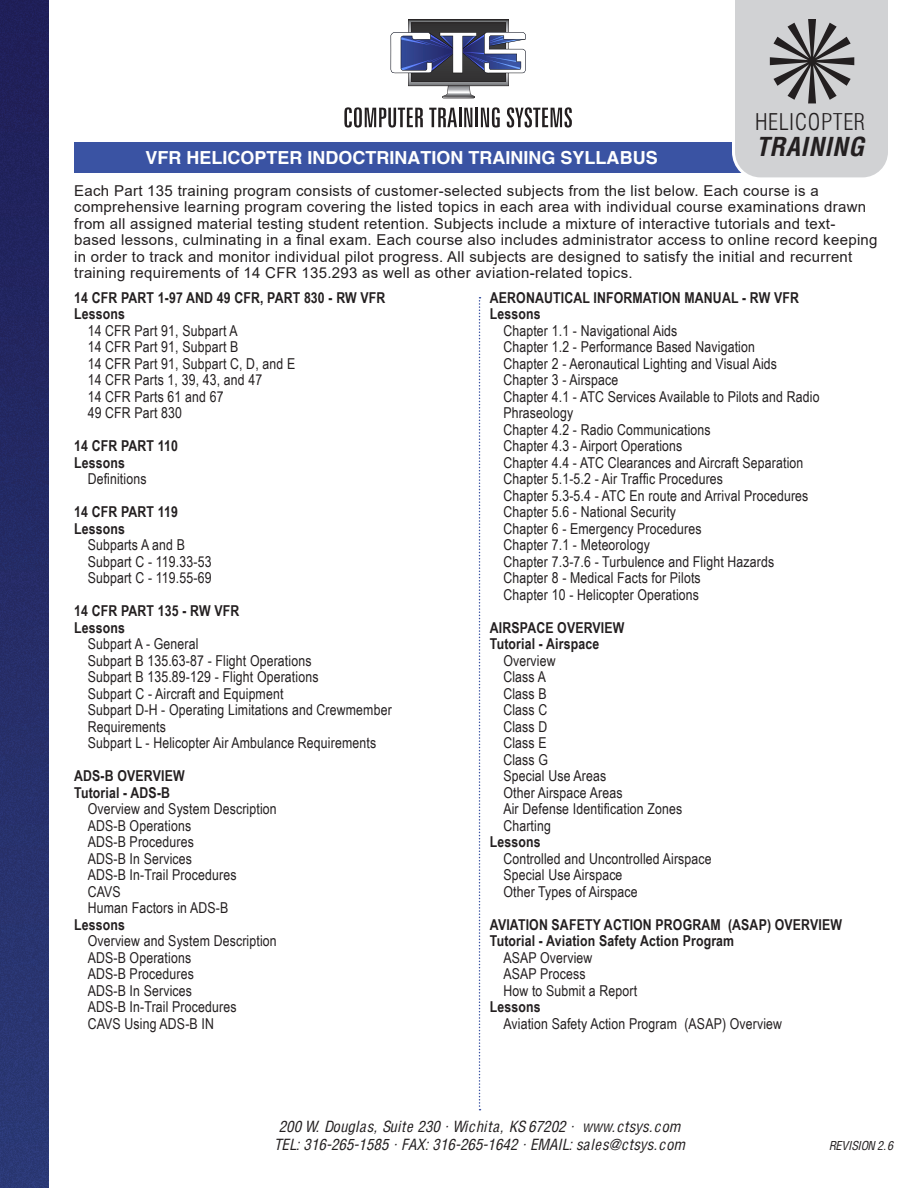
<style>
.page{position:relative;width:918px;height:1188px;background:#fff}
.page>*{position:absolute;margin:0;border:0;box-sizing:border-box;transform-origin:0 0}
.t1{font:25.5px "Switzerland Condensed";letter-spacing:.025em;color:#231f20}
.t2{font:22.5px "Switzerland Cond Light";letter-spacing:.025em;color:#231f20}
.t3{font:700 18px "Switzerland";color:#fff}
.t4{font:15px/16.5px "Arial Narrow";letter-spacing:.01em;color:#231f20}
.t5{font:15px/16.5px "Arial";letter-spacing:.02em;color:#231f20}
.t6{font:700 15px "Arial Narrow";letter-spacing:.01em;color:#231f20}
.t7{font:15px "Switzerland Condensed";color:#231f20}
.t8{font:12px "Switzerland Condensed";color:#231f20}
</style>
<div class="page">
<img style="left:0;top:0;width:49px;height:1188px">
<svg style="left:344px;top:107px;width:79px;height:21px"></svg>
<svg style="left:429px;top:108px;width:43px;height:19px"></svg>
<hr style="left:475px;top:108px;width:3px;height:19px;background:#231f20">
<svg style="left:481px;top:107px;width:19px;height:21px"></svg>
<svg style="left:507px;top:107px;width:65px;height:21px"></svg>
<svg style="left:391px;top:19px;width:135px;height:79px"></svg>
<svg style="left:479px;top:297px;width:2px;height:813px"></svg>
<div style="left:74px;top:142px;width:790px;height:31px;background:#3a53a3"></div>
<svg style="left:732px;top:0;width:156px;height:178px"></svg>
<p class="t3" style="left:146px;top:147px;width:514px">VFR HELICOPTER INDOCTRINATION TRAINING SYLLABUS</p>
<p class="t2" style="left:755px;top:109px;width:112px">HELICOPTER</p>
<p class="t1" style="left:756px;top:131px;width:109px">TRAINING</p>
<p class="t5" style="left:74px;top:182px;width:805px">Each Part 135 training program consists of customer-selected subjects from the list below. Each course is a comprehensive learning program covering the listed topics in each area with individual course examinations drawn from all assigned material testing student retention. Subjects include a mixture of interactive tutorials and text&shy;based lessons, culminating in a final exam. Each course also includes administrator access to online record keeping in order to track and monitor individual pilot progress. All subjects are designed to satisfy the initial and recurrent training requirements of 14 CFR 135.293 as well as other aviation-related topics.</p>
<p class="t6" style="left:74px;top:286px;width:313px">14 CFR PART 1-97 AND 49 CFR, PART 830 - RW VFR</p>
<p class="t6" style="left:74px;top:303px;width:52px">Lessons</p>
<p class="t4" style="left:88px;top:322px;width:151px">14 CFR Part 91, Subpart A</p>
<p class="t4" style="left:88px;top:338px;width:152px">14 CFR Part 91, Subpart B</p>
<p class="t4" style="left:88px;top:355px;width:209px">14 CFR Part 91, Subpart C, D, and E</p>
<p class="t4" style="left:88px;top:371px;width:176px">14 CFR Parts 1, 39, 43, and 47</p>
<p class="t4" style="left:88px;top:388px;width:137px">14 CFR Parts 61 and 67</p>
<p class="t4" style="left:88px;top:404px;width:96px">49 CFR Part 830</p>
<p class="t6" style="left:74px;top:435px;width:105px">14 CFR PART 110</p>
<p class="t6" style="left:74px;top:451px;width:52px">Lessons</p>
<p class="t4" style="left:88px;top:470px;width:60px">Definitions</p>
<p class="t6" style="left:74px;top:501px;width:105px">14 CFR PART 119</p>
<p class="t6" style="left:74px;top:517px;width:52px">Lessons</p>
<p class="t4" style="left:88px;top:536px;width:99px">Subparts A and B</p>
<p class="t4" style="left:88px;top:553px;width:125px">Subpart C - 119.33-53</p>
<p class="t4" style="left:88px;top:569px;width:125px">Subpart C - 119.55-69</p>
<p class="t6" style="left:74px;top:600px;width:166px">14 CFR PART 135 - RW VFR</p>
<p class="t6" style="left:74px;top:616px;width:52px">Lessons</p>
<p class="t4" style="left:88px;top:635px;width:112px">Subpart A - General</p>
<p class="t4" style="left:88px;top:652px;width:225px">Subpart B 135.63-87 - Flight Operations</p>
<p class="t4" style="left:88px;top:668px;width:232px">Subpart B 135.89-129 - Flight Operations</p>
<p class="t4" style="left:88px;top:685px;width:197px">Subpart C - Aircraft and Equipment</p>
<p class="t4" style="left:88px;top:701px;width:306px">Subpart D-H - Operating Limitations and Crewmember<br>Requirements</p>
<p class="t4" style="left:88px;top:734px;width:290px">Subpart L - Helicopter Air Ambulance Requirements</p>
<p class="t6" style="left:74px;top:765px;width:112px">ADS-B OVERVIEW</p>
<p class="t6" style="left:74px;top:781px;width:97px">Tutorial - ADS-B</p>
<p class="t4" style="left:88px;top:800px;width:191px">Overview and System Description</p>
<p class="t4" style="left:88px;top:817px;width:105px">ADS-B Operations</p>
<p class="t4" style="left:88px;top:833px;width:108px">ADS-B Procedures</p>
<p class="t4" style="left:88px;top:850px;width:106px">ADS-B In Services</p>
<p class="t4" style="left:88px;top:866px;width:150px">ADS-B In-Trail Procedures</p>
<p class="t4" style="left:88px;top:883px;width:35px">CAVS</p>
<p class="t4" style="left:88px;top:899px;width:142px">Human Factors in ADS-B</p>
<p class="t6" style="left:74px;top:913px;width:52px">Lessons</p>
<p class="t4" style="left:88px;top:932px;width:191px">Overview and System Description</p>
<p class="t4" style="left:88px;top:949px;width:105px">ADS-B Operations</p>
<p class="t4" style="left:88px;top:965px;width:108px">ADS-B Procedures</p>
<p class="t4" style="left:88px;top:982px;width:106px">ADS-B In Services</p>
<p class="t4" style="left:88px;top:998px;width:150px">ADS-B In-Trail Procedures</p>
<p class="t4" style="left:88px;top:1015px;width:128px">CAVS Using ADS-B IN</p>
<p class="t6" style="left:490px;top:286px;width:311px">AERONAUTICAL INFORMATION MANUAL - RW VFR</p>
<p class="t6" style="left:490px;top:303px;width:52px">Lessons</p>
<p class="t4" style="left:503px;top:322px;width:176px">Chapter 1.1 - Navigational Aids</p>
<p class="t4" style="left:503px;top:338px;width:253px">Chapter 1.2 - Performance Based Navigation</p>
<p class="t4" style="left:503px;top:355px;width:275px">Chapter 2 - Aeronautical Lighting and Visual Aids</p>
<p class="t4" style="left:503px;top:371px;width:116px">Chapter 3 - Airspace</p>
<p class="t4" style="left:503px;top:388px;width:318px">Chapter 4.1 - ATC Services Available to Pilots and Radio<br>Phraseology</p>
<p class="t4" style="left:503px;top:421px;width:209px">Chapter 4.2 - Radio Communications</p>
<p class="t4" style="left:503px;top:437px;width:180px">Chapter 4.3 - Airport Operations</p>
<p class="t4" style="left:503px;top:454px;width:302px">Chapter 4.4 - ATC Clearances and Aircraft Separation</p>
<p class="t4" style="left:503px;top:470px;width:221px">Chapter 5.1-5.2 - Air Traffic Procedures</p>
<p class="t4" style="left:503px;top:487px;width:306px">Chapter 5.3-5.4 - ATC En route and Arrival Procedures</p>
<p class="t4" style="left:503px;top:503px;width:174px">Chapter 5.6 - National Security</p>
<p class="t4" style="left:503px;top:520px;width:200px">Chapter 6 - Emergency Procedures</p>
<p class="t4" style="left:503px;top:536px;width:148px">Chapter 7.1 - Meteorology</p>
<p class="t4" style="left:503px;top:553px;width:272px">Chapter 7.3-7.6 - Turbulence and Flight Hazards</p>
<p class="t4" style="left:503px;top:569px;width:199px">Chapter 8 - Medical Facts for Pilots</p>
<p class="t4" style="left:503px;top:586px;width:197px">Chapter 10 - Helicopter Operations</p>
<p class="t6" style="left:490px;top:616px;width:136px">AIRSPACE OVERVIEW</p>
<p class="t6" style="left:490px;top:633px;width:111px">Tutorial - Airspace</p>
<p class="t4" style="left:503px;top:652px;width:54px">Overview</p>
<p class="t4" style="left:503px;top:668px;width:44px">Class A</p>
<p class="t4" style="left:503px;top:685px;width:45px">Class B</p>
<p class="t4" style="left:503px;top:701px;width:45px">Class C</p>
<p class="t4" style="left:503px;top:718px;width:45px">Class D</p>
<p class="t4" style="left:503px;top:734px;width:45px">Class E</p>
<p class="t4" style="left:503px;top:751px;width:46px">Class G</p>
<p class="t4" style="left:503px;top:767px;width:104px">Special Use Areas</p>
<p class="t4" style="left:503px;top:784px;width:121px">Other Airspace Areas</p>
<p class="t4" style="left:503px;top:800px;width:180px">Air Defense Identification Zones</p>
<p class="t4" style="left:503px;top:817px;width:49px">Charting</p>
<p class="t6" style="left:490px;top:831px;width:52px">Lessons</p>
<p class="t4" style="left:503px;top:850px;width:210px">Controlled and Uncontrolled Airspace</p>
<p class="t4" style="left:503px;top:866px;width:121px">Special Use Airspace</p>
<p class="t4" style="left:503px;top:883px;width:136px">Other Types of Airspace</p>
<p class="t6" style="left:490px;top:913px;width:354px">AVIATION SAFETY ACTION PROGRAM (ASAP) OVERVIEW</p>
<p class="t6" style="left:490px;top:930px;width:246px">Tutorial - Aviation Safety Action Program</p>
<p class="t4" style="left:503px;top:949px;width:91px">ASAP Overview</p>
<p class="t4" style="left:503px;top:965px;width:84px">ASAP Process</p>
<p class="t4" style="left:503px;top:982px;width:135px">How to Submit a Report</p>
<p class="t6" style="left:490px;top:996px;width:52px">Lessons</p>
<p class="t4" style="left:503px;top:1015px;width:280px">Aviation Safety Action Program (ASAP) Overview</p>
<p class="t7" style="left:279px;top:1117px;width:403px">200 W. Douglas, Suite 230 • Wichita, KS 67202 • www.ctsys.com</p>
<p class="t7" style="left:274px;top:1135px;width:412px">TEL: 316-265-1585 • FAX: 316-265-1642 • EMAIL: sales@ctsys.com</p>
<p class="t8" style="left:829px;top:1138px;width:66px">REVISION 2.6</p>
</div>
